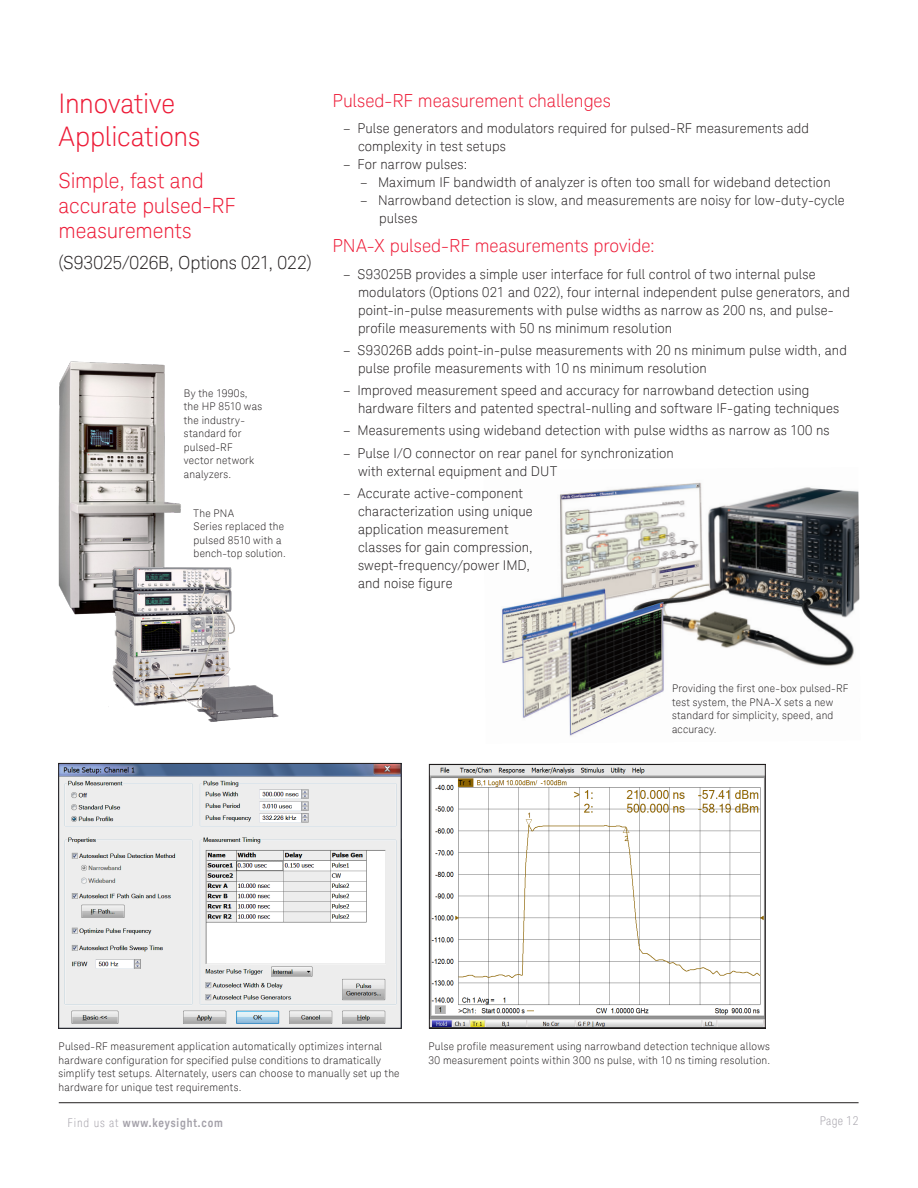
<style>
.page{position:relative;width:918px;height:1188px;background:#fff}
.page>*{position:absolute;margin:0;border:0;box-sizing:border-box;transform-origin:0 0}
.K_Heading_1{font:300 27px/32.4px "Keysight Sans";letter-spacing:-.005em;color:#ed1a36}
.K_Heading_2{font:300 21px/25.2px "Keysight Sans";letter-spacing:-.005em;color:#ed1a36}
.K_Heading_2-2{font:300 18px "Keysight Sans";letter-spacing:-.005em;color:#ed1a36}
.K_Heading_3{font:300 18px "Keysight Sans";letter-spacing:-.005em;color:#231f20}
.t1{font:300 13.5px/18px "Keysight Sans";letter-spacing:.01em;color:#231f20}
.t2{font:700 12px "Keysight Sans Condensed";letter-spacing:.07em;color:#a4a1a9}
.t3{font:300 condensed 12px "Keysight Sans";letter-spacing:.03em;color:#a4a1a9}
.K_Captions{font:300 10.5px/13.5px "Keysight Sans";letter-spacing:.02em;color:#231f20}
.s1{font-family:"Keysight Sans";font-weight:300;font-stretch:condensed}
</style>
<div class="page">
<img style="left:502px;top:482px;width:358px;height:254px">
<img style="left:60px;top:765px;width:340px;height:262px">
<div style="left:58px;top:763px;width:344px;height:266px;border:1px solid #231f20"></div>
<img style="left:431px;top:766px;width:333px;height:261px">
<div style="left:429px;top:764px;width:337px;height:265px;border:1px solid #231f20"></div>
<img style="left:58px;top:361px;width:123px;height:254px">
<img style="left:108px;top:561px;width:171px;height:161px">
<hr style="left:59px;top:1102px;width:800px;height:1px;background:#231f20">
<p class="K_Heading_1" style="left:59px;top:88px;width:143px">Innovative<br>Applications</p>
<p class="K_Heading_2" style="left:59px;top:168px;width:179px">Simple, fast and accurate pulsed-RF measurements</p>
<p class="K_Heading_3" style="left:59px;top:252px;width:255px">(S93025/026B, Options 021, 022)</p>
<p class="K_Captions" style="left:184px;top:386px;width:80px">By the 1990s, the HP 8510 was</p>
<p class="K_Captions" style="left:184px;top:413px;width:63px">the industry&shy;standard for</p>
<p class="K_Captions" style="left:184px;top:440px;width:72px">pulsed-RF vector network analyzers.</p>
<p class="K_Captions" style="left:194px;top:506px;width:94px">The PNA<br>Series replaced the pulsed 8510 with a bench-top solution.</p>
<p class="K_Heading_2-2" style="left:333px;top:90px;width:280px">Pulsed-RF measurement challenges</p>
<p class="t1" style="left:358px;top:120px;width:453px;text-indent:-15px">– Pulse generators and modulators required for pulsed-RF measurements add complexity in test setups</p>
<p class="t1" style="left:343px;top:156px;width:126px">– For narrow pulses:</p>
<p class="t1" style="left:360px;top:174px;width:472px">– Maximum IF bandwidth of analyzer is often too small for wideband detection</p>
<p class="t1" style="left:379px;top:192px;width:467px;text-indent:-19px">– Narrowband detection is slow, and measurements are noisy for low-duty-cycle pulses</p>
<p class="K_Heading_2-2" style="left:333px;top:235px;width:324px">PNA-X pulsed-RF measurements provide:</p>
<p class="t1" style="left:358px;top:265px;width:493px;text-indent:-15px">– S93025B provides a simple user interface for full control of two internal pulse modulators (Options 021 and 022), four internal independent pulse generators, and point-in-pulse measurements with pulse widths as narrow as 200 ns, and pulse&shy;profile measurements with 50 ns minimum resolution</p>
<p class="t1" style="left:358px;top:341px;width:490px;text-indent:-15px">– S93026B adds point-in-pulse measurements with 20 ns minimum pulse width, and pulse profile measurements with 10 ns minimum resolution</p>
<p class="t1" style="left:358px;top:381px;width:483px;text-indent:-15px">– Improved measurement speed and accuracy for narrowband detection using hardware filters and patented spectral-nulling and software IF-gating techniques</p>
<p class="t1" style="left:343px;top:422px;width:488px">– Measurements using wideband detection with pulse widths as narrow as 100 ns</p>
<p class="t1" style="left:358px;top:444px;width:317px;text-indent:-15px">– Pulse I/O connector on rear panel for synchronization with external equipment and DUT</p>
<p class="t1" style="left:358px;top:484px;width:176px;text-indent:-15px">– Accurate active-component characterization using unique application measurement classes for gain compression, swept-frequency/power IMD, and noise figure</p>
<p class="K_Captions" style="left:672px;top:682px;width:178px">Providing the first one-box pulsed-RF test system, the PNA-X sets a new standard for simplicity, speed, and accuracy.</p>
<p class="K_Captions" style="left:59px;top:1040px;width:343px">Pulsed-RF measurement application automatically optimizes internal hardware configuration for specified pulse conditions to dramatically simplify test setups. Alternately, users can choose to manually set up the hardware for unique test requirements.</p>
<p class="K_Captions" style="left:429px;top:1040px;width:343px">Pulse profile measurement using narrowband detection technique allows<br>30 measurement points within 300 ns pulse, with 10 ns timing resolution.</p>
<p class="t2" style="left:68px;top:1116px;width:157px"><span class="s1">Find us at</span> www.keysight.com</p>
<p class="t3" style="left:820px;top:1114px;width:40px">Page 12</p>
</div>
